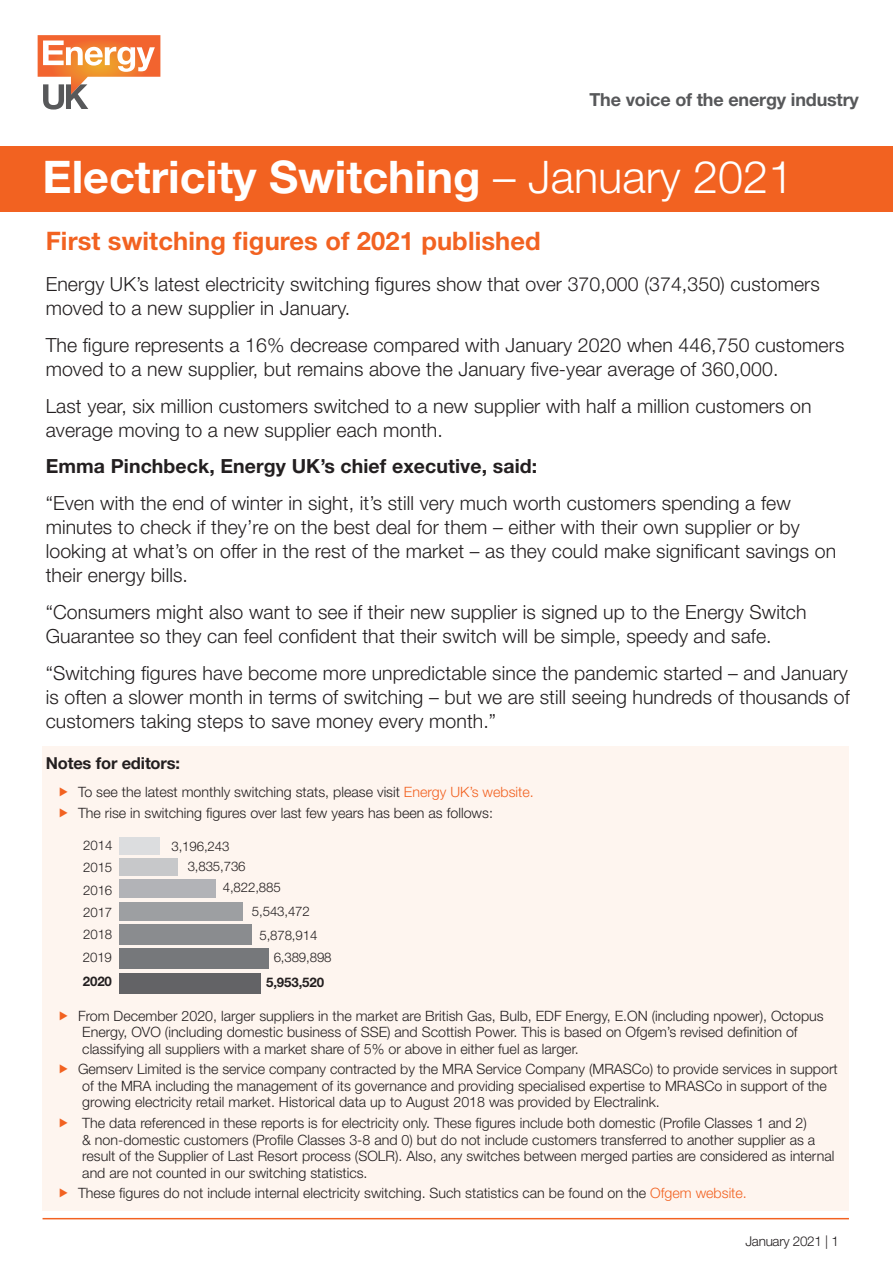
<style>
.page{position:relative;width:893px;height:1263px;background:#fff}
.page>*{position:absolute;margin:0;border:0;box-sizing:border-box;transform-origin:0 0}
.t1{font:700 45px "Helvetica Neue LT Std";color:#fff}
.Paragraph_Style_1{font:700 25.5px "Helvetica Neue LT Std";letter-spacing:.005em;color:#f26221}
.Paragraph_Style_1-2{font:300 19.5px/24px "Helvetica Neue LT Std";letter-spacing:.005em;color:#231f20}
.Paragraph_Style_1-3{font:700 19.5px "Helvetica Neue LT Std";letter-spacing:.005em;color:#231f20}
.t2{font:700 18px "Helvetica Neue LT Std";letter-spacing:-.01em;color:#57585a}
.Notes_for_Editors{font:700 16.5px "Helvetica Neue LT Std";letter-spacing:-.01em;color:#231f20}
.t3{font:300 14.25px/16.5px "Helvetica Neue LT Std";color:#231f20}
.t4{font:300 13.5px "Helvetica Neue LT Std";letter-spacing:-.02em;color:#231f20}
.t5{font:300 13.2px "Helvetica Neue LT Std";letter-spacing:-.01em;color:#231f20}
.t6{font:700 13.2px "Helvetica Neue LT Std";letter-spacing:-.01em;color:#231f20}
.s1{font-weight:300}
.s2{color:#f26221}
</style>
<div class="page">
<div style="left:0;top:146px;width:893px;height:66px;background:#f26221"></div>
<svg style="left:38px;top:35px;width:122px;height:75px"></svg>
<hr style="left:43px;top:1218px;width:806px;height:1px;background:#f26221">
<div style="left:43px;top:746px;width:806px;height:465px;background:#fef5ef"></div>
<div style="left:119px;top:880px;width:97px;height:18px;background:#b2b3b7"></div>
<div style="left:119px;top:858px;width:59px;height:18px;background:#c7c8ca"></div>
<div style="left:119px;top:838px;width:41px;height:17px;background:#dcdddf"></div>
<div style="left:119px;top:902px;width:123px;height:19px;background:#9d9fa2"></div>
<div style="left:119px;top:924px;width:132px;height:21px;background:#8a8c8f"></div>
<div style="left:119px;top:948px;width:150px;height:21px;background:#76787b"></div>
<div style="left:119px;top:973px;width:141px;height:20px;background:#636366"></div>
<p class="t2" style="left:589px;top:88px;width:271px">The voice of the energy industry</p>
<p class="t1" style="left:43px;top:149px;width:752px">Electricity Switching <span class="s1">– January 2021</span></p>
<p class="Paragraph_Style_1" style="left:46px;top:225px;width:497px">First switching figures of 2021 published</p>
<p class="Paragraph_Style_1-2" style="left:46px;top:272px;width:776px">Energy UK’s latest electricity switching figures show that over 370,000 (374,350) customers moved to a new supplier in January.</p>
<p class="Paragraph_Style_1-2" style="left:46px;top:332px;width:800px">The figure represents a 16% decrease compared with January 2020 when 446,750 customers moved to a new supplier, but remains above the January five-year average of 360,000.</p>
<p class="Paragraph_Style_1-2" style="left:46px;top:393px;width:767px">Last year, six million customers switched to a new supplier with half a million customers on average moving to a new supplier each month.</p>
<p class="Paragraph_Style_1-3" style="left:46px;top:454px;width:493px">Emma Pinchbeck, Energy UK’s chief executive, said:</p>
<p class="Paragraph_Style_1-2" style="left:46px;top:491px;width:792px">“Even with the end of winter in sight, it’s still very much worth customers spending a few minutes to check if they’re on the best deal for them – either with their own supplier or by looking at what’s on offer in the rest of the market – as they could make significant savings on their energy bills.</p>
<p class="Paragraph_Style_1-2" style="left:46px;top:599px;width:762px">“Consumers might also want to see if their new supplier is signed up to the Energy Switch<br>Guarantee so they can feel confident that their switch will be simple, speedy and safe.</p>
<p class="Paragraph_Style_1-2" style="left:46px;top:660px;width:806px;text-align:justify">“Switching figures have become more unpredictable since the pandemic started – and January is often a slower month in terms of switching – but we are still seeing hundreds of thousands of customers taking steps to save money every month.”</p>
<p class="Notes_for_Editors" style="left:46px;top:753px;width:136px">Notes for editors:</p>
<p class="t3" style="left:78px;top:783px;width:457px">To see the latest monthly switching stats, please visit <span class="s2">Energy UK’s website.</span></p>
<p class="t3" style="left:78px;top:804px;width:416px">The rise in switching figures over last few years has been as follows:</p>
<p class="t5" style="left:83px;top:837px;width:31px">2014</p>
<p class="t5" style="left:83px;top:859px;width:31px">2015</p>
<p class="t5" style="left:83px;top:882px;width:31px">2016</p>
<p class="t5" style="left:223px;top:879px;width:59px">4,822,885</p>
<p class="t5" style="left:171px;top:838px;width:59px">3,196,243</p>
<p class="t5" style="left:188px;top:858px;width:59px">3,835,736</p>
<p class="t5" style="left:83px;top:904px;width:31px">2017</p>
<p class="t5" style="left:252px;top:903px;width:59px">5,543,472</p>
<p class="t5" style="left:83px;top:926px;width:31px">2018</p>
<p class="t5" style="left:259px;top:927px;width:59px">5,878,914</p>
<p class="t5" style="left:274px;top:949px;width:59px">6,389,898</p>
<p class="t6" style="left:266px;top:974px;width:59px">5,953,520</p>
<p class="t5" style="left:83px;top:950px;width:31px">2019</p>
<p class="t6" style="left:83px;top:973px;width:31px">2020</p>
<p class="t3" style="left:78px;top:1007px;width:747px">From December 2020, larger suppliers in the market are British Gas, Bulb, EDF Energy, E.ON (including npower), Octopus<br>Energy, OVO (including domestic business of SSE) and Scottish Power. This is based on Ofgem’s revised definition of classifying all suppliers with a market share of 5% or above in either fuel as larger.</p>
<p class="t3" style="left:78px;top:1061px;width:761px">Gemserv Limited is the service company contracted by the MRA Service Company (MRASCo) to provide services in support of the MRA including the management of its governance and providing specialised expertise to MRASCo in support of the growing electricity retail market. Historical data up to August 2018 was provided by Electralink.</p>
<p class="t3" style="left:82px;top:1114px;width:754px">The data referenced in these reports is for electricity only. These figures include both domestic (Profile Classes 1 and 2)<br>&amp; non-domestic customers (Profile Classes 3-8 and 0) but do not include customers transferred to another supplier as a result of the Supplier of Last Resort process (SOLR). Also, any switches between merged parties are considered as internal and are not counted in our switching statistics.</p>
<p class="t3" style="left:78px;top:1185px;width:670px">These figures do not include internal electricity switching. Such statistics can be found on the <span class="s2">Ofgem website.</span></p>
<p class="t4" style="left:745px;top:1232px;width:95px">January 2021 | 1</p>
</div>
